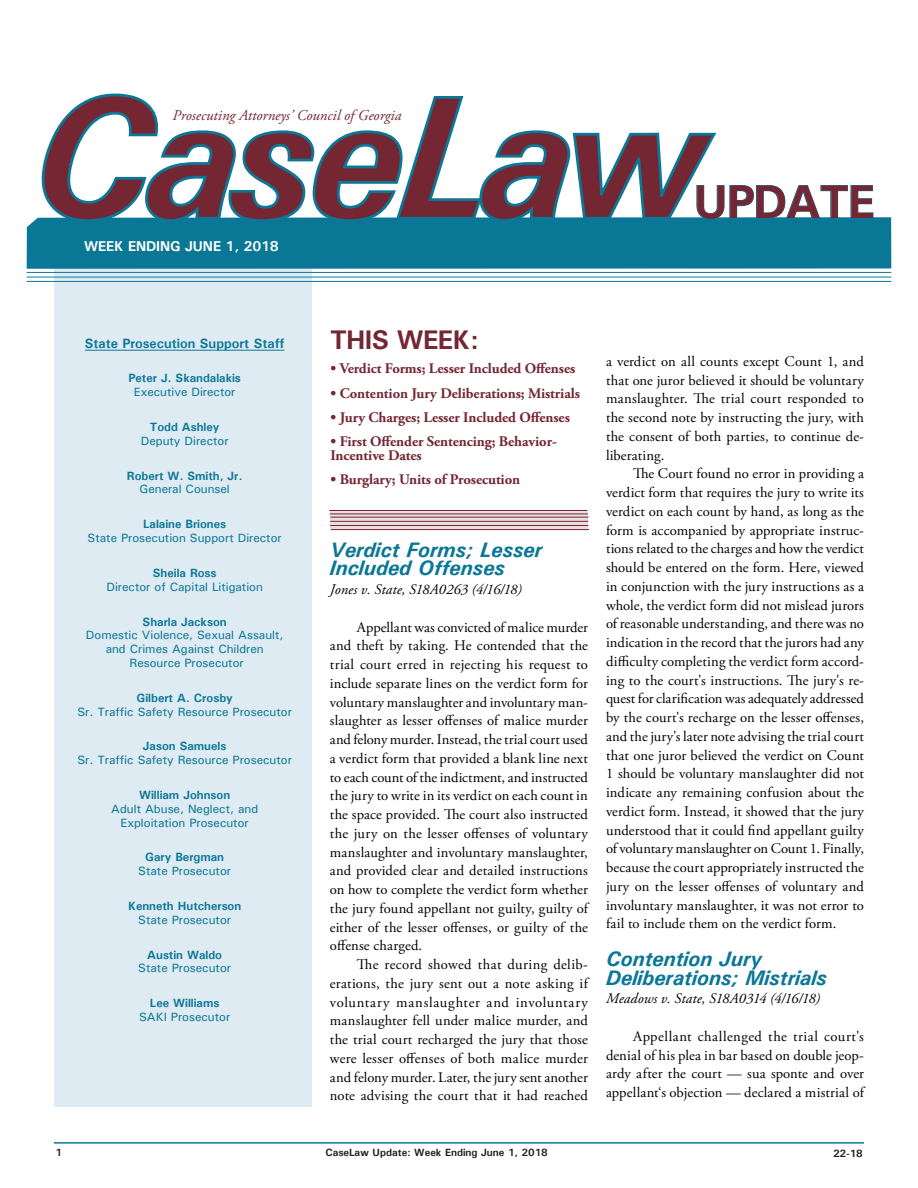
<style>
.page{position:relative;width:918px;height:1188px;background:#fff}
.page>*{position:absolute;margin:0;border:0;box-sizing:border-box;transform-origin:0 0}
.t1{font:700 47.1px "Univers";letter-spacing:-.025em;color:#752633}
.t2{font:700 27px "Univers";letter-spacing:-.025em;color:#752633}
.Subtitle{font:italic 700 21px/18.8px "Univers";color:#0b7797}
.t3{font:italic 15px "Adobe Garamond Pro";color:#752633}
.Body_Copy{font:14.7px/18.8px "Adobe Garamond Pro";letter-spacing:.01em;color:#000;text-align:justify}
.t4{font:700 14.7px/13.5px "Adobe Garamond Pro";letter-spacing:-.005em;color:#752633}
.case_name{font:italic 14.7px "Adobe Garamond Pro";letter-spacing:.005em;color:#000}
.t5{font:700 14.25px "Univers";letter-spacing:-.01em;color:#fff}
.t6{font:700 13.5px "Univers";color:#0b7797}
.t7{font:500 12px/13.8px "Univers";color:#0b7797;text-align:center}
.t8{font:700 12px/13.8px "Univers";color:#0b7797;text-align:center}
.t9{font:700 10.5px "Univers";color:#231f20}
.s1{font-weight:500}
.s2{font-weight:700}
</style>
<div class="page">
<hr style="left:54px;top:1142px;width:810px;height:2px;background:#0b7797">
<div style="left:54px;top:228px;width:258px;height:879px;background:#dfebf2"></div>
<hr style="left:85px;top:350px;width:200px;height:1px;background:#0b7797">
<div style="left:27px;top:217px;width:864px;height:52px;background:#0b7797"></div>
<hr style="left:27px;top:272px;width:864px;height:1px;background:#0b7797">
<hr style="left:27px;top:277px;width:864px;height:1px;background:#0b7797">
<svg style="left:330px;top:510px;width:258px;height:20px;background:#e0ced1"></svg>
<hr style="left:330px;top:514px;width:258px;height:1px;background:#752633">
<hr style="left:330px;top:525px;width:258px;height:1px;background:#752633">
<hr style="left:331px;top:529px;width:258px;height:1px;background:#752633">
<hr style="left:330px;top:521px;width:258px;height:1px;background:#752633">
<hr style="left:330px;top:517px;width:258px;height:1px;background:#752633">
<hr style="left:329px;top:510px;width:258px;height:1px;background:#752633">
<svg style="left:719px;top:185px;width:155px;height:35px"></svg>
<hr style="left:27px;top:281px;width:864px;height:1px;background:#0b7797">
<svg style="left:40px;top:93px;width:679px;height:130px"></svg>
<p class="t3" style="left:172px;top:107px;width:230px">Prosecuting Attorneys’ Council of Georgia</p>
<p class="t5" style="left:84px;top:237px;width:196px">WEEK ENDING JUNE 1, 2018</p>
<p class="t1" style="left:694px;top:172px;width:182px">UPDATE</p>
<p class="t6" style="left:85px;top:334px;width:201px">State Prosecution Support Staff</p>
<p class="t8" style="left:128px;top:371px;width:114px">Peter J. Skandalakis<br><span class="s1">Executive Director</span></p>
<p class="t7" style="left:141px;top:420px;width:89px"><span class="s2">Todd Ashley<br></span>Deputy Director</p>
<p class="t8" style="left:127px;top:468px;width:117px">Robert W. Smith, Jr.<br><span class="s1">General Counsel</span></p>
<p class="t7" style="left:88px;top:517px;width:196px"><span class="s2">Lalaine Briones<br></span>State Prosecution Support Director</p>
<p class="t7" style="left:106px;top:566px;width:158px"><span class="s2">Sheila Ross<br></span>Director of Capital Litigation</p>
<p class="t7" style="left:86px;top:614px;width:199px"><span class="s2">Sharla Jackson<br></span>Domestic Violence, Sexual Assault, and Crimes Against Children<br>Resource Prosecutor</p>
<p class="t7" style="left:77px;top:690px;width:216px"><span class="s2">Gilbert A. Crosby<br></span>Sr. Traffic Safety Resource Prosecutor</p>
<p class="t7" style="left:77px;top:739px;width:216px"><span class="s2">Jason Samuels<br></span>Sr. Traffic Safety Resource Prosecutor</p>
<p class="t7" style="left:111px;top:788px;width:148px"><span class="s2">William Johnson<br></span>Adult Abuse, Neglect, and<br>Exploitation Prosecutor</p>
<p class="t7" style="left:138px;top:850px;width:94px"><span class="s2">Gary Bergman<br></span>State Prosecutor</p>
<p class="t8" style="left:128px;top:899px;width:115px">Kenneth Hutcherson<br><span class="s1">State Prosecutor</span></p>
<p class="t7" style="left:138px;top:947px;width:94px"><span class="s2">Austin Waldo<br></span>State Prosecutor</p>
<p class="t7" style="left:139px;top:996px;width:93px"><span class="s2">Lee Williams<br></span>SAKI Prosecutor</p>
<p class="t2" style="left:330px;top:323px;width:150px">THIS WEEK:</p>
<p class="t4" style="left:330px;top:362px;width:246px">• Verdict Forms; Lesser Included Offenses</p>
<p class="t4" style="left:330px;top:387px;width:251px">• Contention Jury Deliberations; Mistrials</p>
<p class="t4" style="left:330px;top:411px;width:241px">• Jury Charges; Lesser Included Offenses</p>
<p class="t4" style="left:330px;top:435px;width:228px">• First Offender Sentencing; Behavior-<br>Incentive Dates</p>
<p class="t4" style="left:330px;top:473px;width:191px">• Burglary; Units of Prosecution</p>
<p class="Subtitle" style="left:330px;top:540px;width:214px">Verdict Forms; Lesser<br>Included Offenses</p>
<p class="case_name" style="left:330px;top:581px;width:193px">Jones v. State, S18A0263 (4/16/18)</p>
<p class="Body_Copy" style="left:330px;top:618px;width:260px;text-indent:27px">Appellant was convicted of malice murder and theft by taking. He contended that the trial court erred in rejecting his request to include separate lines on the verdict form for voluntary manslaughter and involuntary man&shy;slaughter as lesser offenses of malice murder and felony murder. Instead, the trial court used a verdict form that provided a blank line next to each count of the indictment, and instructed the jury to write in its verdict on each count in the space provided. The court also instructed the jury on the lesser offenses of voluntary manslaughter and involuntary manslaughter, and provided clear and detailed instructions on how to complete the verdict form whether the jury found appellant not guilty, guilty of either of the lesser offenses, or guilty of the offense charged.</p>
<p class="Body_Copy" style="left:330px;top:956px;width:260px;text-indent:27px">The record showed that during delib&shy;erations, the jury sent out a note asking if voluntary manslaughter and involuntary manslaughter fell under malice murder, and the trial court recharged the jury that those were lesser offenses of both malice murder and felony murder. Later, the jury sent another note advising the court that it had reached</p>
<p class="Body_Copy" style="left:606px;top:352px;width:260px">a verdict on all counts except Count 1, and that one juror believed it should be voluntary manslaughter. The trial court responded to the second note by instructing the jury, with the consent of both parties, to continue de&shy;liberating.</p>
<p class="Body_Copy" style="left:606px;top:465px;width:260px;text-indent:27px">The Court found no error in providing a verdict form that requires the jury to write its verdict on each count by hand, as long as the form is accompanied by appropriate instruc&shy;tions related to the charges and how the verdict should be entered on the form. Here, viewed in conjunction with the jury instructions as a whole, the verdict form did not mislead jurors of reasonable understanding, and there was no indication in the record that the jurors had any difficulty completing the verdict form accord&shy;ing to the court's instructions. The jury's re&shy;quest for clarification was adequately addressed by the court's recharge on the lesser offenses, and the jury's later note advising the trial court that one juror believed the verdict on Count 1 should be voluntary manslaughter did not indicate any remaining confusion about the verdict form. Instead, it showed that the jury understood that it could find appellant guilty of voluntary manslaughter on Count 1. Finally, because the court appropriately instructed the jury on the lesser offenses of voluntary and involuntary manslaughter, it was not error to fail to include them on the verdict form.</p>
<p class="Subtitle" style="left:606px;top:949px;width:222px">Contention Jury<br>Deliberations; Mistrials</p>
<p class="case_name" style="left:606px;top:990px;width:216px">Meadows v. State, S18A0314 (4/16/18)</p>
<p class="Body_Copy" style="left:606px;top:1027px;width:260px;text-indent:27px">Appellant challenged the trial court's denial of his plea in bar based on double jeop&shy;ardy after the court — sua sponte and over appellant‘s objection — declared a mistrial of</p>
<p class="t9" style="left:56px;top:1146px;width:8px">1</p>
<p class="t9" style="left:326px;top:1146px;width:224px">CaseLaw Update: Week Ending June 1, 2018</p>
<p class="t9" style="left:833px;top:1147px;width:31px">22-18</p>
</div>
